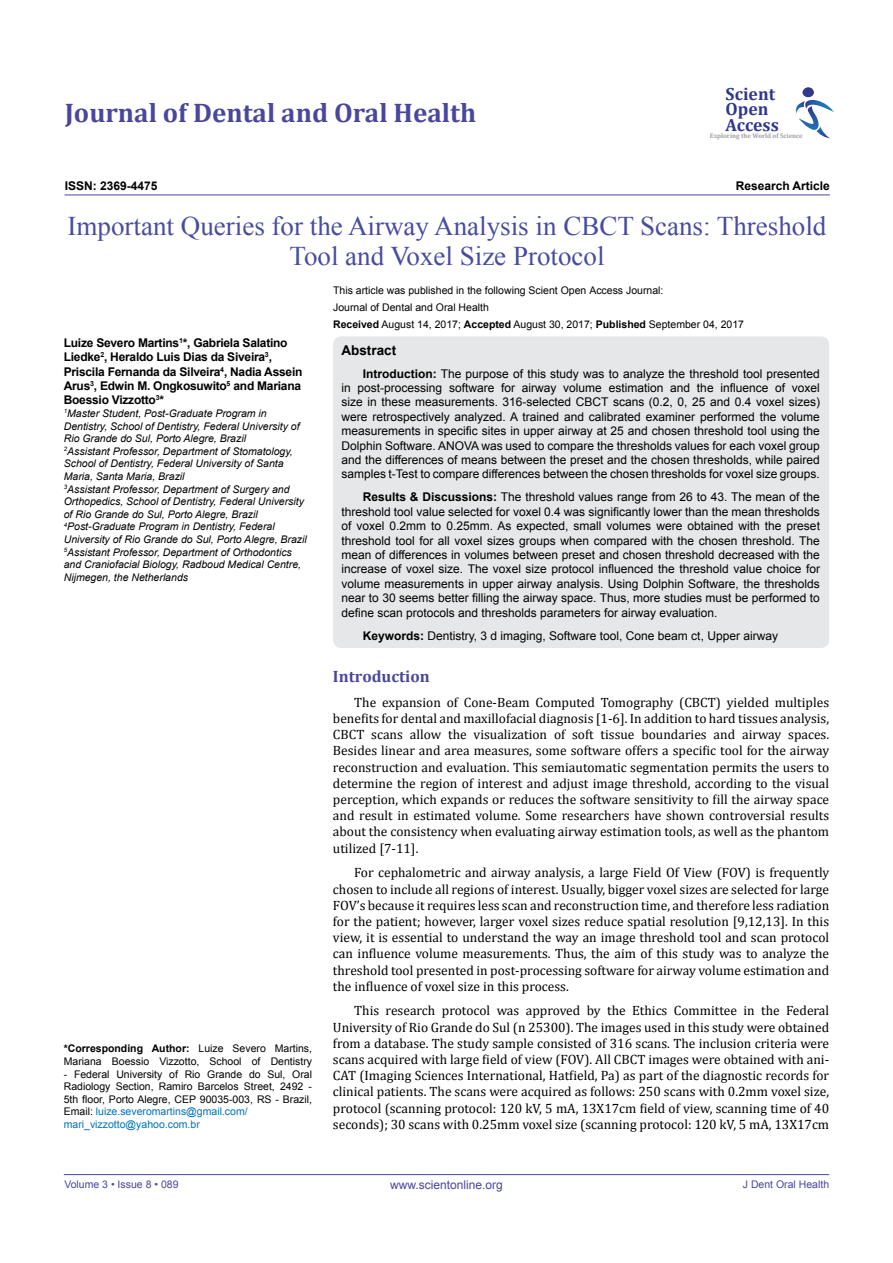
<style>
.page{position:relative;width:893px;height:1263px;background:#fff}
.page>*{position:absolute;margin:0;border:0;box-sizing:border-box;transform-origin:0 0}
.t1{font:27px/30px "Times New Roman";color:#474ca0;text-align:center}
.t2{font:700 27px "Cambria";color:#49479d}
.t3{font:700 17.7px/15.5px "Cambria";color:#2e368f}
.t4{font:700 16.5px "Cambria";color:#49479d}
.t5{font:13.5px/16.2px "Cambria";color:#000;text-align:justify}
.t6{font:700 13.5px "Arial";color:#000}
.t7{font:12px/14.4px "Arial";color:#000;text-align:justify}
.t8{font:700 12px/14.4px "Arial";letter-spacing:-.02em;color:#000}
.t9{font:700 12px "Arial";color:#000}
.t10{font:12px "Arial";color:#49479d}
.t11{font:italic 10.5px/12.6px "Arial";color:#000}
.t12{font:10.5px/12.6px "Arial";color:#000}
.t13{font:10.5px "Arial";color:#49479d}
.t14{font:700 6.6px "Cambria";color:#9e9f9e}
.s1{font-weight:700}
.s2{color:#0072bc}
</style>
<div class="page">
<hr style="left:64px;top:1174px;width:765px;height:1px;background:#49479d">
<hr style="left:65px;top:195px;width:765px;height:1px;background:#49479d">
<div style="left:802px;top:87px;width:12px;height:10px;background:#303891;border-radius:50%"></div>
<svg style="left:796px;top:100px;width:38px;height:38px"></svg>
<div style="left:333px;top:336px;width:496px;height:312px;background:#e6e7e8;border-radius:9px"></div>
<h1 class="t2" style="left:65px;top:94px;width:413px">Journal of Dental and Oral Health</h1>
<h2 class="t3" style="left:725px;top:86px;width:55px">Scient<br>Open<br>Access</h2>
<p class="t14" style="left:710px;top:131px;width:94px">Exploring the World of Science</p>
<p class="t9" style="left:65px;top:178px;width:94px">ISSN: 2369-4475</p>
<p class="t9" style="left:736px;top:178px;width:96px">Research Article</p>
<h1 class="t1" style="left:68px;top:211px;width:760px">Important Queries for the Airway Analysis in CBCT Scans: Threshold<br>Tool and Voxel Size Protocol</h1>
<p class="t8" style="left:64px;top:336px;width:240px">Luize Severo Martins<sup>1</sup>*, Gabriela Salatino Liedke<sup>2</sup>, Heraldo Luis Dias da Siveira<sup>3</sup>, Priscila Fernanda da Silveira<sup>4</sup>, Nadia Assein Arus<sup>3</sup>, Edwin M. Ongkosuwito<sup>5</sup> and Mariana Boessio Vizzotto<sup>3</sup>*</p>
<p class="t11" style="left:64px;top:407px;width:244px"><sup>1</sup>Master Student, Post-Graduate Program in Dentistry, School of Dentistry, Federal University of Rio Grande do Sul, Porto Alegre, Brazil<br><sup>2</sup>Assistant Professor, Department of Stomatology, School of Dentistry, Federal University of Santa Maria, Santa Maria, Brazil<br><sup>3</sup>Assistant Professor, Department of Surgery and Orthopedics, School of Dentistry, Federal University of Rio Grande do Sul, Porto Alegre, Brazil <sup>4</sup>Post-Graduate Program in Dentistry, Federal University of Rio Grande do Sul, Porto Alegre, Brazil <sup>5</sup>Assistant Professor, Department of Orthodontics and Craniofacial Biology, Radboud Medical Centre, Nijmegen, the Netherlands</p>
<p class="t12" style="left:64px;top:1042px;width:250px"><span class="s1">*Corresponding Author:</span> Luize Severo Martins,<br>Mariana Boessio Vizzotto, School of Dentistry</p>
<p class="t12" style="left:64px;top:1068px;width:250px">- Federal University of Rio Grande do Sul, Oral Radiology Section, Ramiro Barcelos Street, 2492 - 5th floor, Porto Alegre, CEP 90035-003, RS - Brazil, Email: <span class="s2">luize.severomartins@gmail.com/ mari_vizzotto@yahoo.com.br</span></p>
<p class="t12" style="left:333px;top:282px;width:412px;line-height:16.8px">This article was published in the following Scient Open Access Journal:<br>Journal of Dental and Oral Health<br><span class="s1">Received</span> August 14, 2017; <span class="s1">Accepted</span> August 30, 2017; <span class="s1">Published</span> September 04, 2017</p>
<p class="t6" style="left:341px;top:341px;width:56px">Abstract</p>
<p class="t7" style="left:341px;top:366px;width:480px;text-indent:21px"><span class="s1">Introduction:</span> The purpose of this study was to analyze the threshold tool presented in post-processing software for airway volume estimation and the influence of voxel size in these measurements. 316-selected CBCT scans (0.2, 0, 25 and 0.4 voxel sizes) were retrospectively analyzed. A trained and calibrated examiner performed the volume measurements in specific sites in upper airway at 25 and chosen threshold tool using the Dolphin Software. ANOVA was used to compare the thresholds values for each voxel group and the differences of means between the preset and the chosen thresholds, while paired samples t-Test to compare differences between the chosen thresholds for voxel size groups.</p>
<p class="t7" style="left:341px;top:490px;width:480px;text-indent:21px"><span class="s1">Results &amp; Discussions:</span> The threshold values range from 26 to 43. The mean of the threshold tool value selected for voxel 0.4 was significantly lower than the mean thresholds of voxel 0.2mm to 0.25mm. As expected, small volumes were obtained with the preset threshold tool for all voxel sizes groups when compared with the chosen threshold. The mean of differences in volumes between preset and chosen threshold decreased with the increase of voxel size. The voxel size protocol influenced the threshold value choice for volume measurements in upper airway analysis. Using Dolphin Software, the thresholds near to 30 seems better filling the airway space. Thus, more studies must be performed to define scan protocols and thresholds parameters for airway evaluation.</p>
<p class="t7" style="left:363px;top:628px;width:417px"><span class="s1">Keywords:</span> Dentistry, 3 d imaging, Software tool, Cone beam ct, Upper airway</p>
<p class="t4" style="left:333px;top:665px;width:98px">Introduction</p>
<p class="t5" style="left:333px;top:694px;width:498px;text-indent:21px">The expansion of Cone-Beam Computed Tomography (CBCT) yielded multiples benefits for dental and maxillofacial diagnosis [1-6]. In addition to hard tissues analysis, CBCT scans allow the visualization of soft tissue boundaries and airway spaces.<br>Besides linear and area measures, some software offers a specific tool for the airway reconstruction and evaluation. This semiautomatic segmentation permits the users to determine the region of interest and adjust image threshold, according to the visual perception, which expands or reduces the software sensitivity to fill the airway space and result in estimated volume. Some researchers have shown controversial results about the consistency when evaluating airway estimation tools, as well as the phantom utilized [7-11].</p>
<p class="t5" style="left:333px;top:864px;width:498px;text-indent:21px">For cephalometric and airway analysis, a large Field Of View (FOV) is frequently chosen to include all regions of interest. Usually, bigger voxel sizes are selected for large FOV’s because it requires less scan and reconstruction time, and therefore less radiation for the patient; however, larger voxel sizes reduce spatial resolution [9,12,13]. In this view, it is essential to understand the way an image threshold tool and scan protocol can influence volume measurements. Thus, the aim of this study was to analyze the threshold tool presented in post-processing software for airway volume estimation and the influence of voxel size in this process.</p>
<p class="t5" style="left:333px;top:1003px;width:498px;text-indent:21px">This research protocol was approved by the Ethics Committee in the Federal University of Rio Grande do Sul (n 25300). The images used in this study were obtained from a database. The study sample consisted of 316 scans. The inclusion criteria were scans acquired with large field of view (FOV). All CBCT images were obtained with ani-CAT (Imaging Sciences International, Hatfield, Pa) as part of the diagnostic records for clinical patients. The scans were acquired as follows: 250 scans with 0.2mm voxel size, protocol (scanning protocol: 120 kV, 5 mA, 13X17cm field of view, scanning time of 40 seconds); 30 scans with 0.25mm voxel size (scanning protocol: 120 kV, 5 mA, 13X17cm</p>
<p class="t13" style="left:64px;top:1178px;width:116px">Volume 3 • Issue 8 • 089</p>
<p class="t10" style="left:390px;top:1177px;width:114px">www.scientonline.org</p>
<p class="t13" style="left:743px;top:1178px;width:88px">J Dent Oral Health</p>
</div>
